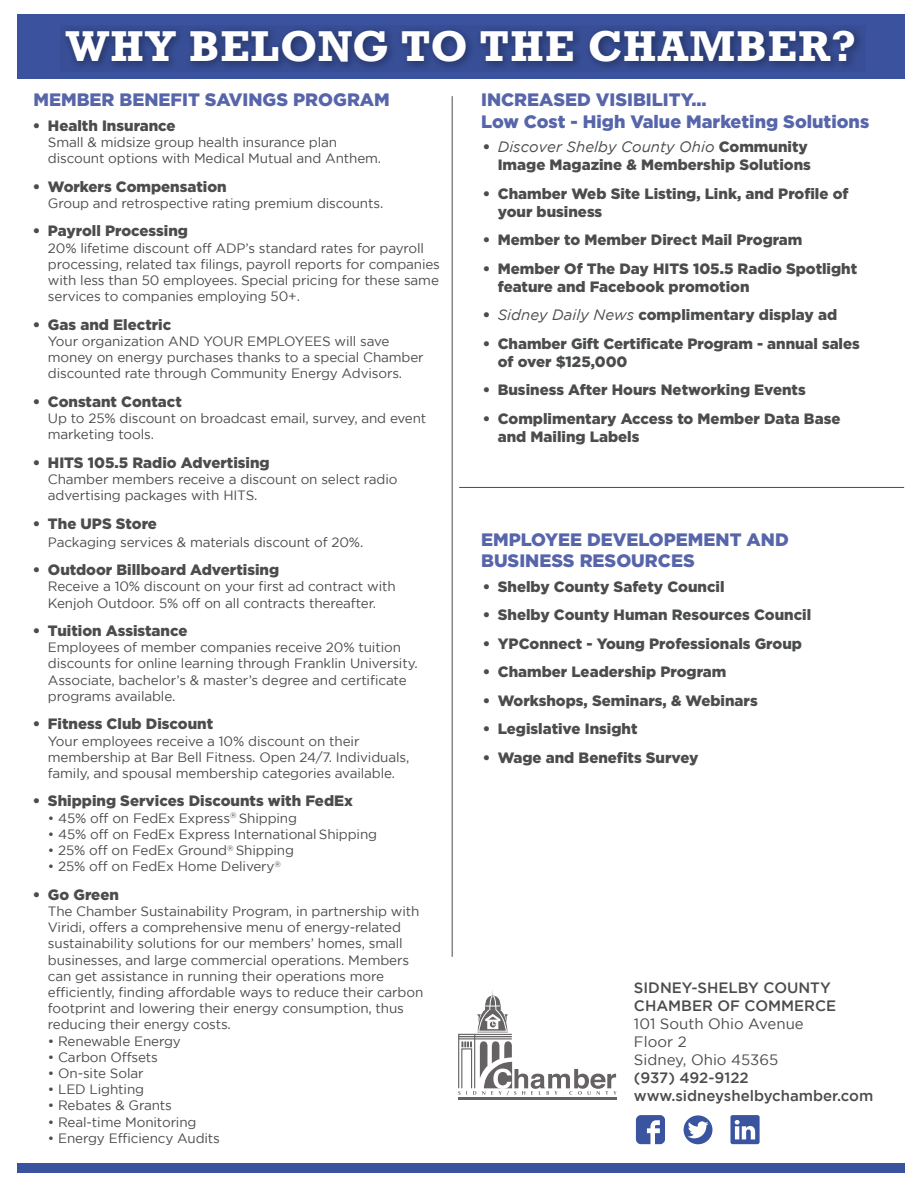
<style>
.page{position:relative;width:918px;height:1188px;background:#fff}
.page>*{position:absolute;margin:0;border:0;box-sizing:border-box;transform-origin:0 0}
.t1{font:700 40.5px "Rockwell";letter-spacing:.03em;color:#fff}
.t2{font:900 18px "Gotham";color:#5765aa}
.t3{font:900 15px/18px "Gotham";color:#4b4c4d}
.t4{font:500 15px/18px "Gotham";color:#4b4c4d}
.t5{font:13.5px/16.2px "Gotham";letter-spacing:-.01em;color:#4b4c4d}
.s1{font-weight:400;font-style:italic}
.s2{font-weight:400}
</style>
<div class="page">
<svg style="left:458px;top:990px;width:158px;height:105px"></svg>
<hr style="left:458px;top:1097px;width:159px;height:2px;background:#231f20">
<div style="left:17px;top:14px;width:888px;height:65px;background:#3b539f"></div>
<svg style="left:62px;top:26px;width:801px;height:44px"></svg>
<div style="left:17px;top:1163px;width:888px;height:10px;background:#3b539f"></div>
<svg style="left:636px;top:1115px;width:29px;height:29px"></svg>
<svg style="left:730px;top:1115px;width:30px;height:29px"></svg>
<svg style="left:684px;top:1115px;width:28px;height:29px"></svg>
<hr style="left:452px;top:96px;width:1px;height:861px;background:#4b4c4d">
<hr style="left:459px;top:487px;width:445px;height:1px;background:#4b4c4d">
<p class="t1" style="left:66px;top:20px;width:792px">WHY BELONG TO THE CHAMBER?</p>
<p class="t2" style="left:33px;top:89px;width:358px">MEMBER BENEFIT SAVINGS PROGRAM</p>
<p class="t2" style="left:481px;top:89px;width:227px">INCREASED VISIBILITY...</p>
<p class="t2" style="left:481px;top:111px;width:390px">Low Cost - High Value Marketing Solutions</p>
<p class="t3" style="left:33px;top:116px;width:144px">• Health Insurance</p>
<p class="t5" style="left:48px;top:134px;width:335px">Small &amp; midsize group health insurance plan discount options with Medical Mutual and Anthem.</p>
<p class="t3" style="left:33px;top:177px;width:195px">• Workers Compensation</p>
<p class="t5" style="left:48px;top:195px;width:337px">Group and retrospective rating premium discounts.</p>
<p class="t3" style="left:33px;top:222px;width:157px">• Payroll Processing</p>
<p class="t5" style="left:48px;top:240px;width:378px">20% lifetime discount off ADP’s standard rates for payroll</p>
<p class="t5" style="left:48px;top:256px;width:394px;text-align:justify">processing, related tax filings, payroll reports for companies with less than 50 employees. Special pricing for these same services to companies employing 50+.</p>
<p class="t3" style="left:33px;top:315px;width:140px">• Gas and Electric</p>
<p class="t5" style="left:48px;top:333px;width:343px">Your organization AND YOUR EMPLOYEES will save</p>
<p class="t5" style="left:48px;top:349px;width:377px">money on energy purchases thanks to a special Chamber</p>
<p class="t5" style="left:48px;top:365px;width:356px">discounted rate through Community Energy Advisors.</p>
<p class="t3" style="left:33px;top:392px;width:150px">• Constant Contact</p>
<p class="t5" style="left:48px;top:410px;width:380px">Up to 25% discount on broadcast email, survey, and event marketing tools.</p>
<p class="t3" style="left:33px;top:453px;width:238px">• HITS 105.5 Radio Advertising</p>
<p class="t5" style="left:48px;top:471px;width:351px">Chamber members receive a discount on select radio advertising packages with HITS.</p>
<p class="t3" style="left:33px;top:514px;width:126px">• The UPS Store</p>
<p class="t5" style="left:48px;top:534px;width:317px">Packaging services &amp; materials discount of 20%.</p>
<p class="t3" style="left:33px;top:560px;width:248px">• Outdoor Billboard Advertising</p>
<p class="t5" style="left:48px;top:578px;width:349px">Receive a 10% discount on your first ad contract with<br>Kenjoh Outdoor. 5% off on all contracts thereafter.</p>
<p class="t3" style="left:33px;top:621px;width:156px">• Tuition Assistance</p>
<p class="t5" style="left:48px;top:639px;width:355px">Employees of member companies receive 20% tuition</p>
<p class="t5" style="left:48px;top:655px;width:371px">discounts for online learning through Franklin University.<br>Associate, bachelor’s &amp; master’s degree and certificate</p>
<p class="t5" style="left:48px;top:688px;width:129px">programs available.</p>
<p class="t3" style="left:33px;top:715px;width:182px">• Fitness Club Discount</p>
<p class="t5" style="left:48px;top:732px;width:313px">Your employees receive a 10% discount on their</p>
<p class="t5" style="left:48px;top:749px;width:363px">membership at Bar Bell Fitness. Open 24/7. Individuals,</p>
<p class="t5" style="left:48px;top:765px;width:349px">family, and spousal membership categories available.</p>
<p class="t3" style="left:33px;top:792px;width:322px">• Shipping Services Discounts with FedEx</p>
<p class="t5" style="left:48px;top:810px;width:251px">• 45% off on FedEx Express<sup>®</sup> Shipping</p>
<p class="t5" style="left:48px;top:826px;width:331px">• 45% off on FedEx Express International Shipping</p>
<p class="t5" style="left:48px;top:842px;width:248px">• 25% off on FedEx Ground<sup>®</sup> Shipping</p>
<p class="t5" style="left:48px;top:858px;width:235px">• 25% off on FedEx Home Delivery<sup>®</sup></p>
<p class="t3" style="left:33px;top:885px;width:87px">• Go Green</p>
<p class="t5" style="left:48px;top:903px;width:373px">The Chamber Sustainability Program, in partnership with</p>
<p class="t5" style="left:48px;top:919px;width:355px">Viridi, offers a comprehensive menu of energy-related</p>
<p class="t5" style="left:48px;top:935px;width:363px">sustainability solutions for our members’ homes, small businesses, and large commercial operations. Members</p>
<p class="t5" style="left:48px;top:968px;width:338px">can get assistance in running their operations more</p>
<p class="t5" style="left:48px;top:984px;width:377px">efficiently, finding affordable ways to reduce their carbon footprint and lowering their energy consumption, thus</p>
<p class="t5" style="left:48px;top:1016px;width:184px">reducing their energy costs.</p>
<p class="t5" style="left:48px;top:1032px;width:135px">• Renewable Energy</p>
<p class="t5" style="left:48px;top:1049px;width:112px">• Carbon Offsets</p>
<p class="t5" style="left:48px;top:1065px;width:97px">• On-site Solar</p>
<p class="t5" style="left:48px;top:1081px;width:98px">• LED Lighting</p>
<p class="t5" style="left:48px;top:1097px;width:126px">• Rebates &amp; Grants</p>
<p class="t5" style="left:48px;top:1113px;width:150px">• Real-time Monitoring</p>
<p class="t5" style="left:48px;top:1130px;width:174px">• Energy Efficiency Audits</p>
<p class="t3" style="left:483px;top:138px;width:330px;text-align:right">• <span class="s1">Discover Shelby County Ohio</span> Community<br>Image Magazine &amp; Membership Solutions</p>
<p class="t3" style="left:498px;top:184px;width:352px;text-indent:-15px">• Chamber Web Site Listing, Link, and Profile of your business</p>
<p class="t3" style="left:483px;top:231px;width:321px">• Member to Member Direct Mail Program</p>
<p class="t3" style="left:498px;top:259px;width:361px;text-indent:-15px">• Member Of The Day HITS 105.5 Radio Spotlight feature and Facebook promotion</p>
<p class="t3" style="left:483px;top:306px;width:356px">• <span class="s1">Sidney Daily News</span> complimentary display ad</p>
<p class="t3" style="left:498px;top:334px;width:364px;text-indent:-15px">• Chamber Gift Certificate Program - annual sales of over $125,000</p>
<p class="t3" style="left:483px;top:381px;width:325px">• Business After Hours Networking Events</p>
<p class="t3" style="left:483px;top:409px;width:359px">• Complimentary Access to Member Data Base</p>
<p class="t3" style="left:498px;top:427px;width:143px">and Mailing Labels</p>
<p class="t2" style="left:481px;top:529px;width:309px">EMPLOYEE DEVELOPEMENT AND</p>
<p class="t2" style="left:481px;top:550px;width:215px">BUSINESS RESOURCES</p>
<p class="t3" style="left:483px;top:577px;width:243px">• Shelby County Safety Council</p>
<p class="t3" style="left:483px;top:606px;width:330px">• Shelby County Human Resources Council</p>
<p class="t3" style="left:483px;top:634px;width:321px">• YPConnect - Young Professionals Group</p>
<p class="t3" style="left:483px;top:663px;width:245px">• Chamber Leadership Program</p>
<p class="t3" style="left:483px;top:691px;width:276px">• Workshops, Seminars, &amp; Webinars</p>
<p class="t3" style="left:483px;top:720px;width:156px">• Legislative Insight</p>
<p class="t3" style="left:483px;top:748px;width:217px">• Wage and Benefits Survey</p>
<p class="t4" style="left:634px;top:978px;width:241px">SIDNEY-SHELBY COUNTY<br>CHAMBER OF COMMERCE<br><span class="s2">101 South Ohio Avenue<br>Floor 2<br>Sidney, Ohio 45365<br></span>(937) 492-9122 www.sidneyshelbychamber.com</p>
</div>
